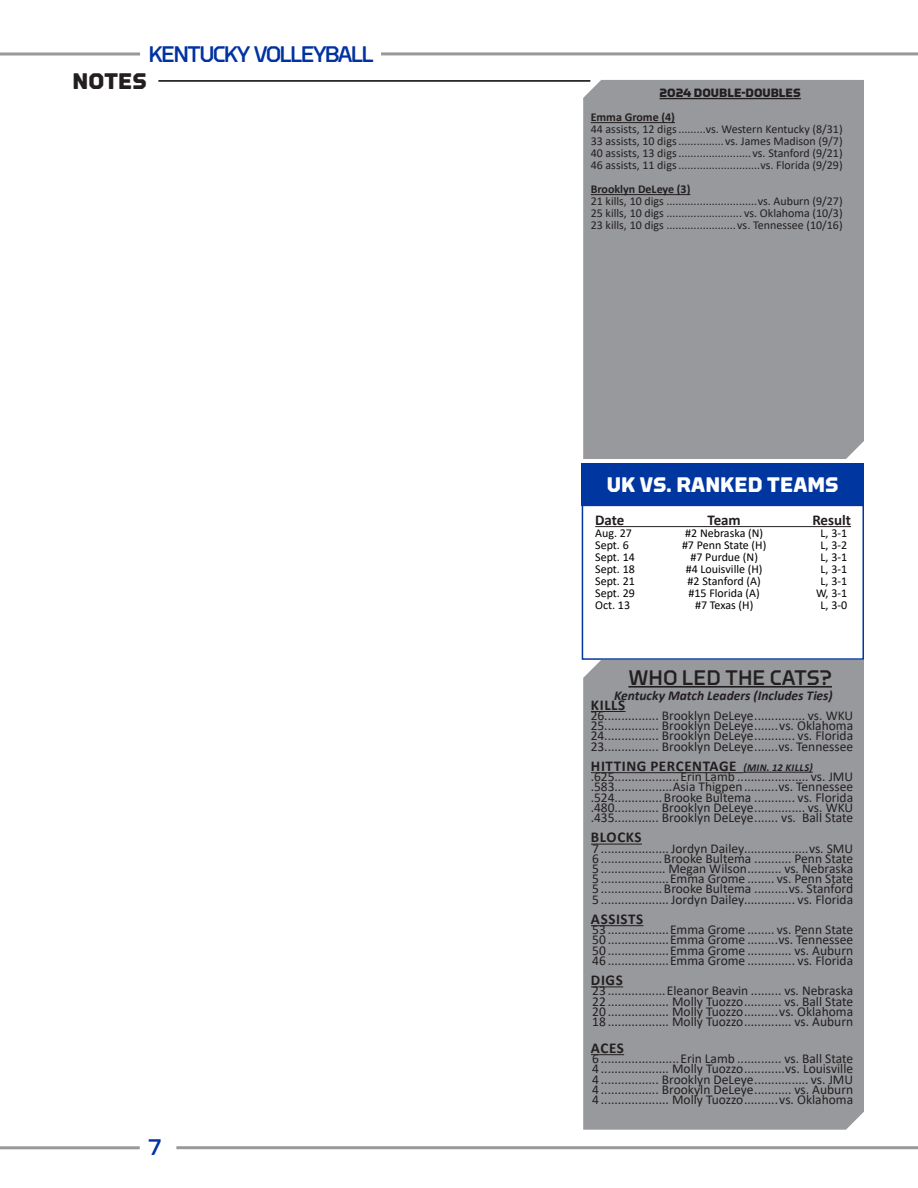
<style>
.page{position:relative;width:918px;height:1188px;background:#fff}
.page>*{position:absolute;margin:0;border:0;box-sizing:border-box;transform-origin:0 0}
.t1{font:500 22.5px "Torque";letter-spacing:-.08em;color:#0032a1}
.t2{font:700 22.5px "Torque";color:#231f20}
.t3{font:700 21px "Torque";color:#fff}
.t4{font:500 21px "Torque";color:#231f20}
.t5{font:700 15px "Calibri";letter-spacing:.04em;color:#231f20}
.t6{font:13.5px "Calibri";color:#231f20}
.t7{font:italic 700 13.5px "Calibri";color:#231f20}
.t8{font:12px "Calibri";color:#231f20}
.t9{font:12px "Calibri";color:#000}
.t10{font:700 12px "Calibri";color:#231f20}
.t11{font:700 12px "Torque";color:#231f20}
.s1{font-style:italic;font-size:10.5px}
</style>
<div class="page">
<hr style="left:381px;top:52px;width:537px;height:3px;background:#97999c">
<svg style="left:0;top:52px;width:140px;height:4px"></svg>
<hr style="left:176px;top:1146px;width:742px;height:3px;background:#97999c">
<hr style="left:0;top:1146px;width:140px;height:3px;background:#97999c">
<hr style="left:158px;top:80px;width:432px;height:2px;background:#000">
<div style="left:583px;top:80px;width:281px;height:379px;background:#97999c"></div>
<hr style="left:660px;top:98px;width:141px;height:1px;background:#231f20">
<hr style="left:591px;top:122px;width:84px;height:1px;background:#231f20">
<hr style="left:591px;top:194px;width:99px;height:1px;background:#231f20">
<hr style="left:595px;top:526px;width:256px;height:1px;background:#231f20">
<div style="left:582px;top:505px;width:282px;height:155px;border:2px solid #0036a0"></div>
<div style="left:582px;top:463px;width:282px;height:42px;background:#0036a0"></div>
<div style="left:583px;top:660px;width:281px;height:470px;background:#97999c"></div>
<hr style="left:628px;top:686px;width:204px;height:2px;background:#231f20">
<hr style="left:591px;top:711px;width:35px;height:1px;background:#231f20">
<hr style="left:591px;top:772px;width:153px;height:1px;background:#231f20">
<hr style="left:744px;top:772px;width:69px;height:1px;background:#231f20">
<hr style="left:591px;top:844px;width:51px;height:1px;background:#231f20">
<hr style="left:591px;top:925px;width:52px;height:1px;background:#231f20">
<hr style="left:591px;top:986px;width:32px;height:1px;background:#231f20">
<hr style="left:591px;top:1054px;width:33px;height:1px;background:#231f20">
<h1 class="t1" style="left:149px;top:41px;width:227px">KENTUCKY VOLLEYBALL</h1>
<p class="t2" style="left:73px;top:68px;width:76px">NOTES</p>
<h1 class="t1" style="left:148px;top:1135px;width:15px">7</h1>
<p class="t11" style="left:660px;top:86px;width:143px">2024 DOUBLE-DOUBLES</p>
<p class="t10" style="left:591px;top:109px;width:86px">Emma Grome (4)</p>
<p class="t8" style="left:591px;top:121px;width:254px">44 assists, 12 digs.........vs. Western Kentucky (8/31)</p>
<p class="t8" style="left:591px;top:133px;width:253px">33 assists, 10 digs...............vs. James Madison (9/7)</p>
<p class="t8" style="left:591px;top:145px;width:253px">40 assists, 13 digs........................ vs. Stanford (9/21)</p>
<p class="t8" style="left:591px;top:157px;width:253px">46 assists, 11 digs...........................vs. Florida (9/29)</p>
<p class="t10" style="left:591px;top:181px;width:101px">Brooklyn DeLeye (3)</p>
<p class="t8" style="left:591px;top:193px;width:253px">21 kills, 10 digs ..............................vs. Auburn (9/27)</p>
<p class="t8" style="left:591px;top:205px;width:253px">25 kills, 10 digs ......................... vs. Oklahoma (10/3)</p>
<p class="t8" style="left:591px;top:217px;width:254px">23 kills, 10 digs .......................vs. Tennessee (10/16)</p>
<p class="t3" style="left:607px;top:473px;width:233px">UK VS. RANKED TEAMS</p>
<p class="t5" style="left:595px;top:509px;width:31px">Date</p>
<p class="t5" style="left:708px;top:509px;width:35px">Team</p>
<p class="t5" style="left:812px;top:509px;width:40px">Result</p>
<p class="t9" style="left:595px;top:525px;width:38px">Aug. 27</p>
<p class="t9" style="left:685px;top:525px;width:79px">#2 Nebraska (N)</p>
<p class="t9" style="left:821px;top:525px;width:28px">L, 3-1</p>
<p class="t9" style="left:595px;top:537px;width:35px">Sept. 6</p>
<p class="t9" style="left:682px;top:537px;width:86px">#7 Penn State (H)</p>
<p class="t9" style="left:820px;top:537px;width:28px">L, 3-2</p>
<p class="t9" style="left:595px;top:549px;width:41px">Sept. 14</p>
<p class="t9" style="left:690px;top:549px;width:69px">#7 Purdue (N)</p>
<p class="t9" style="left:821px;top:549px;width:28px">L, 3-1</p>
<p class="t9" style="left:595px;top:561px;width:41px">Sept. 18</p>
<p class="t9" style="left:686px;top:561px;width:78px">#4 Louisville (H)</p>
<p class="t9" style="left:821px;top:561px;width:28px">L, 3-1</p>
<p class="t9" style="left:595px;top:573px;width:41px">Sept. 21</p>
<p class="t9" style="left:688px;top:573px;width:75px">#2 Stanford (A)</p>
<p class="t9" style="left:821px;top:573px;width:28px">L, 3-1</p>
<p class="t9" style="left:595px;top:585px;width:41px">Sept. 29</p>
<p class="t9" style="left:689px;top:585px;width:73px">#15 Florida (A)</p>
<p class="t9" style="left:816px;top:585px;width:32px">W, 3-1</p>
<p class="t9" style="left:595px;top:597px;width:36px">Oct. 13</p>
<p class="t9" style="left:695px;top:597px;width:60px">#7 Texas (H)</p>
<p class="t9" style="left:821px;top:597px;width:28px">L, 3-0</p>
<p class="t4" style="left:628px;top:665px;width:205px">WHO LED THE CATS?</p>
<p class="t7" style="left:614px;top:686px;width:220px">Kentucky Match Leaders (Includes Ties)</p>
<p class="t5" style="left:591px;top:694px;width:36px">KILLS</p>
<p class="t6" style="left:591px;top:706px;width:264px">26................ Brooklyn DeLeye............... vs. WKU</p>
<p class="t6" style="left:591px;top:716px;width:264px">25................ Brooklyn DeLeye.......vs. Oklahoma</p>
<p class="t6" style="left:591px;top:727px;width:264px">24................ Brooklyn DeLeye............ vs. Florida</p>
<p class="t6" style="left:591px;top:737px;width:264px">23................ Brooklyn DeLeye.......vs. Tennessee</p>
<p class="t5" style="left:591px;top:755px;width:223px">HITTING PERCENTAGE <span class="s1">(MIN. 12 KILLS)</span></p>
<p class="t6" style="left:591px;top:767px;width:264px">.625...................Erin Lamb ..................... vs. JMU</p>
<p class="t6" style="left:591px;top:778px;width:264px">.583.................Asia Thigpen..........vs. Tennessee</p>
<p class="t6" style="left:591px;top:788px;width:264px">.524..............Brooke Bultema ............ vs. Florida</p>
<p class="t6" style="left:591px;top:798px;width:264px">.480............. Brooklyn DeLeye............... vs. WKU</p>
<p class="t6" style="left:591px;top:808px;width:264px">.435............. Brooklyn DeLeye....... vs. Ball State</p>
<p class="t5" style="left:591px;top:827px;width:52px">BLOCKS</p>
<p class="t6" style="left:592px;top:839px;width:262px">7 .................... Jordyn Dailey...................vs. SMU</p>
<p class="t6" style="left:592px;top:849px;width:263px">6 ..................Brooke Bultema ........... Penn State</p>
<p class="t6" style="left:592px;top:859px;width:263px">5 ................... Megan Wilson.......... vs. Nebraska</p>
<p class="t6" style="left:592px;top:869px;width:263px">5 ....................Emma Grome ........ vs. Penn State</p>
<p class="t6" style="left:592px;top:880px;width:262px">5 ..................Brooke Bultema ..........vs. Stanford</p>
<p class="t6" style="left:592px;top:890px;width:262px">5 .................... Jordyn Dailey............... vs. Florida</p>
<p class="t5" style="left:591px;top:908px;width:54px">ASSISTS</p>
<p class="t6" style="left:592px;top:920px;width:263px">53 ..................Emma Grome ........ vs. Penn State</p>
<p class="t6" style="left:592px;top:931px;width:263px">50 ..................Emma Grome .........vs. Tennessee</p>
<p class="t6" style="left:592px;top:941px;width:262px">50 ..................Emma Grome ............. vs. Auburn</p>
<p class="t6" style="left:592px;top:951px;width:262px">46 ..................Emma Grome .............. vs. Florida</p>
<p class="t5" style="left:591px;top:970px;width:33px">DIGS</p>
<p class="t6" style="left:592px;top:982px;width:263px">23 .................Eleanor Beavin ......... vs. Nebraska</p>
<p class="t6" style="left:592px;top:992px;width:263px">22 .................. Molly Tuozzo........... vs. Ball State</p>
<p class="t6" style="left:592px;top:1002px;width:262px">20 .................. Molly Tuozzo..........vs. Oklahoma</p>
<p class="t6" style="left:592px;top:1012px;width:262px">18 .................. Molly Tuozzo.............. vs. Auburn</p>
<p class="t5" style="left:591px;top:1037px;width:34px">ACES</p>
<p class="t6" style="left:592px;top:1049px;width:263px">6 .......................Erin Lamb ............. vs. Ball State</p>
<p class="t6" style="left:592px;top:1060px;width:262px">4 .................... Molly Tuozzo............vs. Louisville</p>
<p class="t6" style="left:592px;top:1070px;width:262px">4 ................. Brooklyn DeLeye................ vs. JMU</p>
<p class="t6" style="left:592px;top:1080px;width:262px">4 ................. Brookyln DeLeye........... vs. Auburn</p>
<p class="t6" style="left:592px;top:1090px;width:262px">4 .................... Molly Tuozzo..........vs. Oklahoma</p>
</div>
